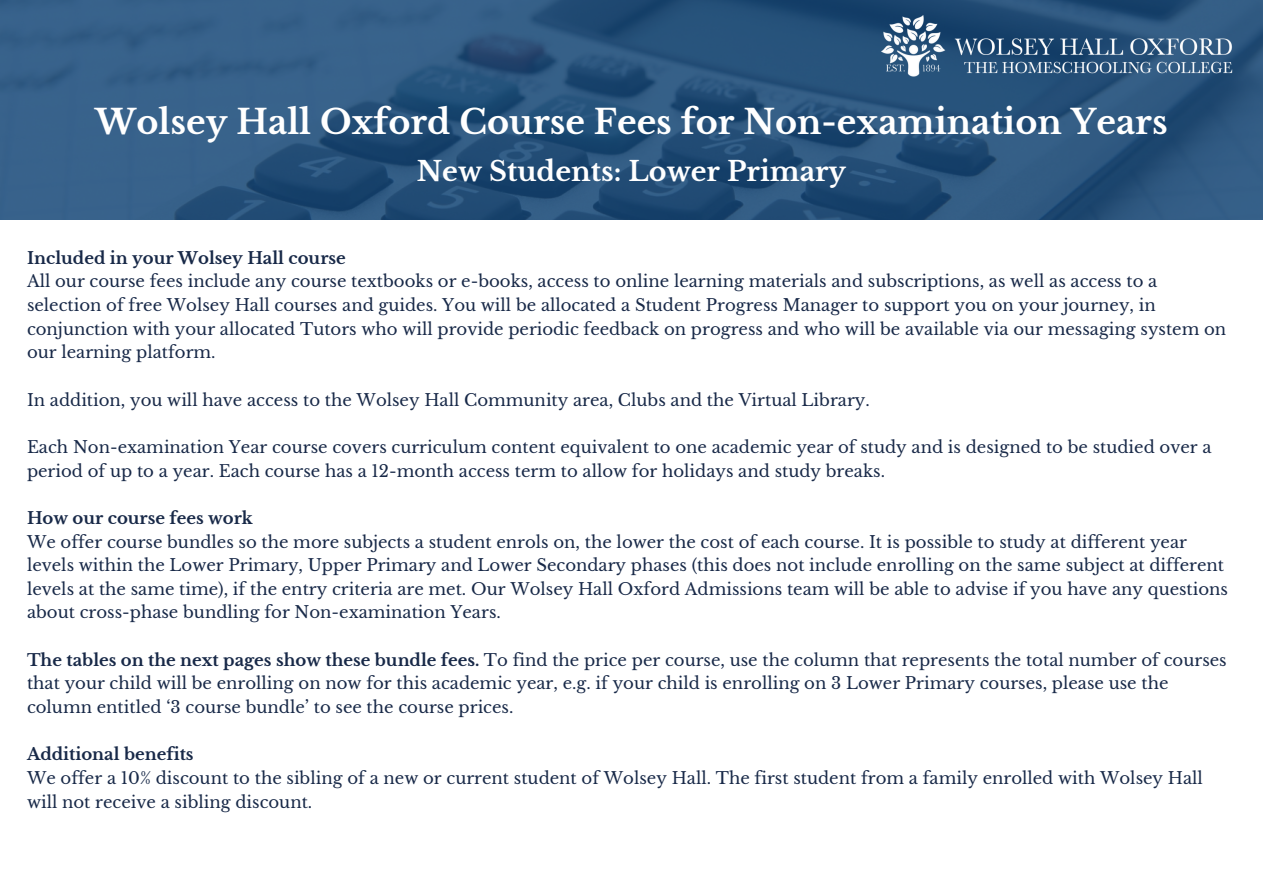
<style>
.page{position:relative;width:1263px;height:894px;background:#fff}
.page>*{position:absolute;margin:0;border:0;box-sizing:border-box;transform-origin:0 0}
.t1{font:700 33.6px "Libre Baskerville";color:#fff}
.t2{font:700 27px "Libre Baskerville";color:#fff}
.t3{font:16.5px/23.7px "Libre Baskerville";color:#182948}
.t4{font:700 16.5px "Libre Baskerville";color:#182948}
.s1{font-weight:700}
</style>
<div class="page">
<svg style="left:0;top:0;width:1263px;height:219px;background:#2a557e"></svg>
<img style="left:881px;top:16px;width:351px;height:61px">
<h1 class="t1" style="left:95px;top:101px;width:1074px">Wolsey Hall Oxford Course Fees for Non-examination Years</h1>
<p class="t2" style="left:417px;top:155px;width:431px">New Students: Lower Primary</p>
<h2 class="t4" style="left:27px;top:248px;width:320px">Included in your Wolsey Hall course</h2>
<p class="t3" style="left:27px;top:270px;width:1201px">All our course fees include any course textbooks or e-books, access to online learning materials and subscriptions, as well as access to a selection of free Wolsey Hall courses and guides. You will be allocated a Student Progress Manager to support you on your journey, in conjunction with your allocated Tutors who will provide periodic feedback on progress and who will be available via our messaging system on our learning platform.</p>
<p class="t3" style="left:27px;top:388px;width:844px">In addition, you will have access to the Wolsey Hall Community area, Clubs and the Virtual Library.</p>
<p class="t3" style="left:27px;top:435px;width:1186px">Each Non-examination Year course covers curriculum content equivalent to one academic year of study and is designed to be studied over a period of up to a year. Each course has a 12-month access term to allow for holidays and study breaks.</p>
<p class="t4" style="left:27px;top:507px;width:227px">How our course fees work</p>
<p class="t3" style="left:27px;top:529px;width:1203px">We offer course bundles so the more subjects a student enrols on, the lower the cost of each course. It is possible to study at different year levels within the Lower Primary, Upper Primary and Lower Secondary phases (this does not include enrolling on the same subject at different levels at the same time), if the entry criteria are met. Our Wolsey Hall Oxford Admissions team will be able to advise if you have any questions about cross-phase bundling for Non-examination Years.</p>
<p class="t3" style="left:27px;top:648px;width:1201px"><span class="s1">The tables on the next pages show these bundle fees.</span> To find the price per course, use the column that represents the total number of courses that your child will be enrolling on now for this academic year, e.g. if your child is enrolling on 3 Lower Primary courses, please use the column entitled ‘3 course bundle’ to see the course prices.</p>
<p class="t4" style="left:27px;top:744px;width:168px">Additional benefits</p>
<p class="t3" style="left:27px;top:766px;width:1177px">We offer a 10% discount to the sibling of a new or current student of Wolsey Hall. The first student from a family enrolled with Wolsey Hall will not receive a sibling discount.</p>
</div>
